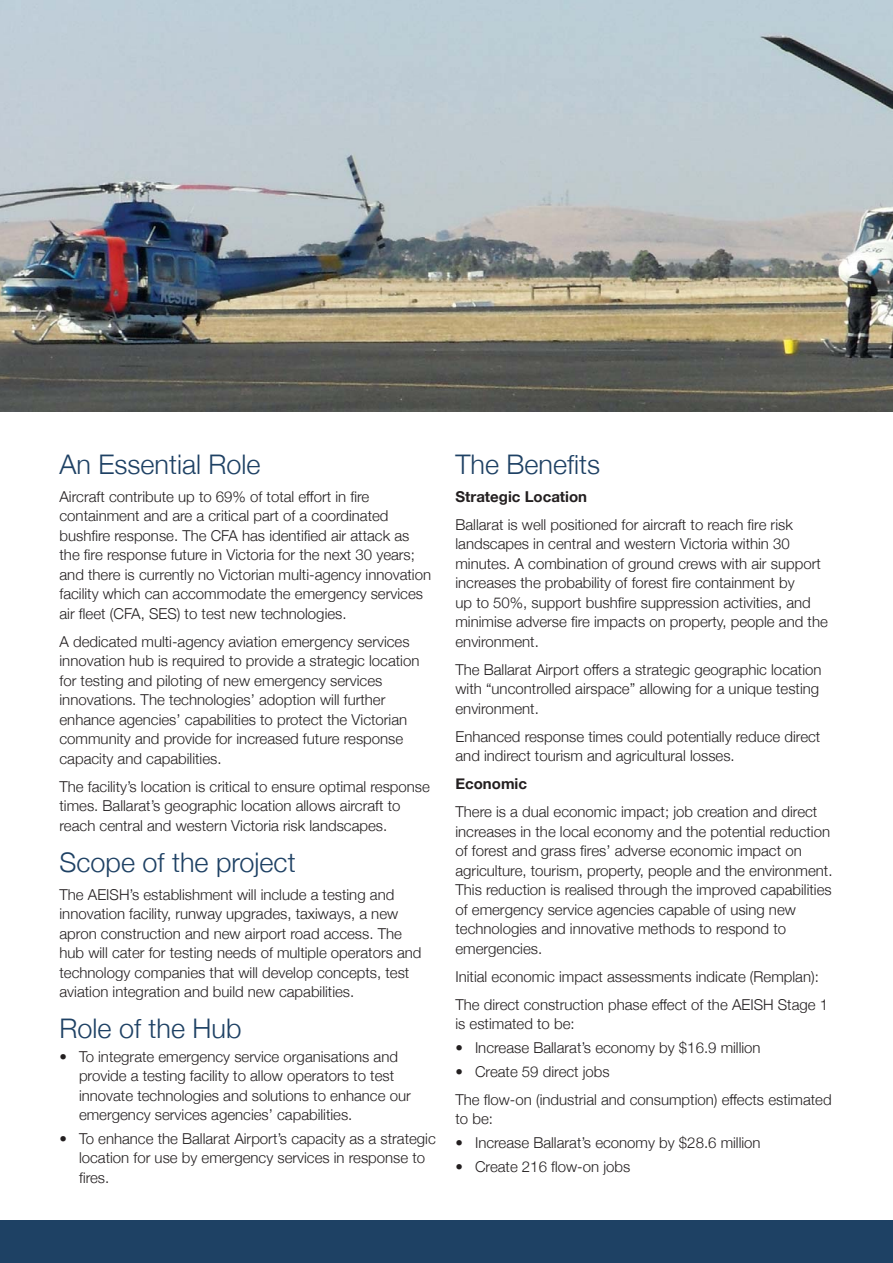
<style>
.page{position:relative;width:893px;height:1263px;background:#fff}
.page>*{position:absolute;margin:0;border:0;box-sizing:border-box;transform-origin:0 0}
.t1{font:300 27px "Helvetica Neue";color:#1e4164}
.t2{font:300 15px/19.5px "Helvetica Neue";color:#231f20}
.t3{font:700 15px "Helvetica Neue";color:#231f20}
</style>
<div class="page">
<div style="left:0;top:1220px;width:893px;height:43px;background:#1e4164"></div>
<img style="left:0;top:0;width:893px;height:411px">
<h1 class="t1" style="left:60px;top:447px;width:203px">An Essential Role</h1>
<p class="t2" style="left:60px;top:486px;width:373px">Aircraft contribute up to 69% of total effort in fire containment and are a critical part of a coordinated bushfire response. The CFA has identified air attack as the fire response future in Victoria for the next 30 years; and there is currently no Victorian multi-agency innovation facility which can accommodate the emergency services air fleet (CFA, SES) to test new technologies.</p>
<p class="t2" style="left:60px;top:631px;width:361px">A dedicated multi-agency aviation emergency services innovation hub is required to provide a strategic location for testing and piloting of new emergency services innovations. The technologies’ adoption will further enhance agencies’ capabilities to protect the Victorian community and provide for increased future response capacity and capabilities.</p>
<p class="t2" style="left:60px;top:776px;width:372px">The facility’s location is critical to ensure optimal response times. Ballarat’s geographic location allows aircraft to reach central and western Victoria risk landscapes.</p>
<h1 class="t1" style="left:60px;top:845px;width:238px">Scope of the project</h1>
<p class="t2" style="left:60px;top:884px;width:364px">The AEISH’s establishment will include a testing and innovation facility, runway upgrades, taxiways, a new apron construction and new airport road access. The hub will cater for testing needs of multiple operators and technology companies that will develop concepts, test aviation integration and build new capabilities.</p>
<h1 class="t1" style="left:60px;top:1012px;width:184px">Role of the Hub</h1>
<p class="t2" style="left:79px;top:1046px;width:333px;text-indent:-20px">• To integrate emergency service organisations and provide a testing facility to allow operators to test innovate technologies and solutions to enhance our emergency services agencies’ capabilities.</p>
<p class="t2" style="left:79px;top:1128px;width:358px;text-indent:-20px">• To enhance the Ballarat Airport’s capacity as a strategic location for use by emergency services in response to fires.</p>
<h1 class="t1" style="left:455px;top:447px;width:146px">The Benefits</h1>
<p class="t3" style="left:455px;top:487px;width:133px">Strategic Location</p>
<p class="t2" style="left:455px;top:514px;width:374px">Ballarat is well positioned for aircraft to reach fire risk landscapes in central and western Victoria within 30 minutes. A combination of ground crews with air support increases the probability of forest fire containment by<br>up to 50%, support bushfire suppression activities, and minimise adverse fire impacts on property, people and the environment.</p>
<p class="t2" style="left:455px;top:659px;width:367px">The Ballarat Airport offers a strategic geographic location with “uncontrolled airspace” allowing for a unique testing environment.</p>
<p class="t2" style="left:455px;top:726px;width:366px">Enhanced response times could potentially reduce direct and indirect tourism and agricultural losses.</p>
<p class="t3" style="left:455px;top:774px;width:73px">Economic</p>
<p class="t2" style="left:455px;top:802px;width:379px">There is a dual economic impact; job creation and direct increases in the local economy and the potential reduction of forest and grass fires’ adverse economic impact on agriculture, tourism, property, people and the environment.<br>This reduction is realised through the improved capabilities of emergency service agencies capable of using new technologies and innovative methods to respond to emergencies.</p>
<p class="t2" style="left:455px;top:962px;width:374px;line-height:28px">Initial economic impact assessments indicate (Remplan):<br>The direct construction phase effect of the AEISH Stage 1</p>
<p class="t2" style="left:455px;top:1014px;width:121px">is estimated to be:</p>
<p class="t2" style="left:455px;top:1037px;width:307px">• Increase Ballarat’s economy by $16.9 million</p>
<p class="t2" style="left:455px;top:1057px;width:378px;line-height:28px">• Create 59 direct jobs<br>The flow-on (industrial and consumption) effects estimated</p>
<p class="t2" style="left:455px;top:1109px;width:39px">to be:</p>
<p class="t2" style="left:455px;top:1132px;width:307px">• Increase Ballarat’s economy by $28.6 million</p>
<p class="t2" style="left:455px;top:1156px;width:176px">• Create 216 flow-on jobs</p>
</div>
